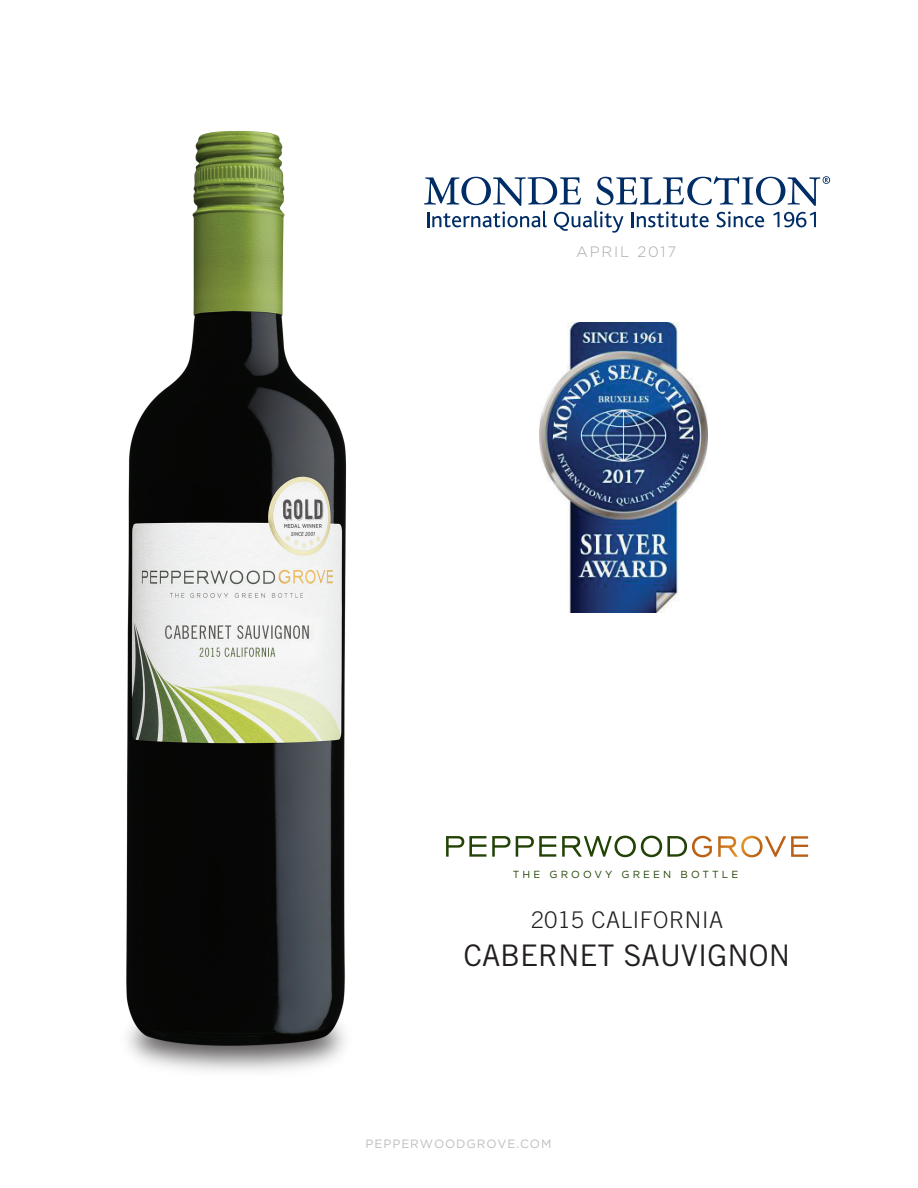
<style>
.page{position:relative;width:918px;height:1188px;background:#fff}
.page>*{position:absolute;margin:0;border:0;box-sizing:border-box;transform-origin:0 0}
.t1{font:29.7px "Trade Gothic";color:#231f20}
.t2{font:300 22.95px "Trade Gothic";letter-spacing:.025em;color:#231f20}
.t3{font:300 15px "Gotham";letter-spacing:.12em;color:#a8a9ad}
.t4{font:12px "Gotham";letter-spacing:.075em;color:#bcbdc0}
.t5{font:10.35px "Gotham";letter-spacing:.3em;color:#224305}
</style>
<div class="page">
<img style="left:126px;top:131px;width:220px;height:940px">
<svg style="left:446px;top:836px;width:40px;height:21px"></svg>
<svg style="left:492px;top:836px;width:64px;height:21px"></svg>
<svg style="left:562px;top:836px;width:150px;height:21px"></svg>
<svg style="left:718px;top:836px;width:90px;height:21px"></svg>
<img style="left:540px;top:322px;width:168px;height:290px">
<svg style="left:424px;top:176px;width:406px;height:57px"></svg>
<h3 class="t3" style="left:576px;top:243px;width:102px">APRIL 2017</h3>
<p class="t5" style="left:513px;top:869px;width:227px">THE GROOVY GREEN BOTTLE</p>
<h2 class="t2" style="left:531px;top:906px;width:193px">2015 CALIFORNIA</h2>
<h1 class="t1" style="left:464px;top:938px;width:328px">CABERNET SAUVIGNON</h1>
<p class="t4" style="left:366px;top:1137px;width:187px">PEPPERWOODGROVE.COM</p>
</div>
